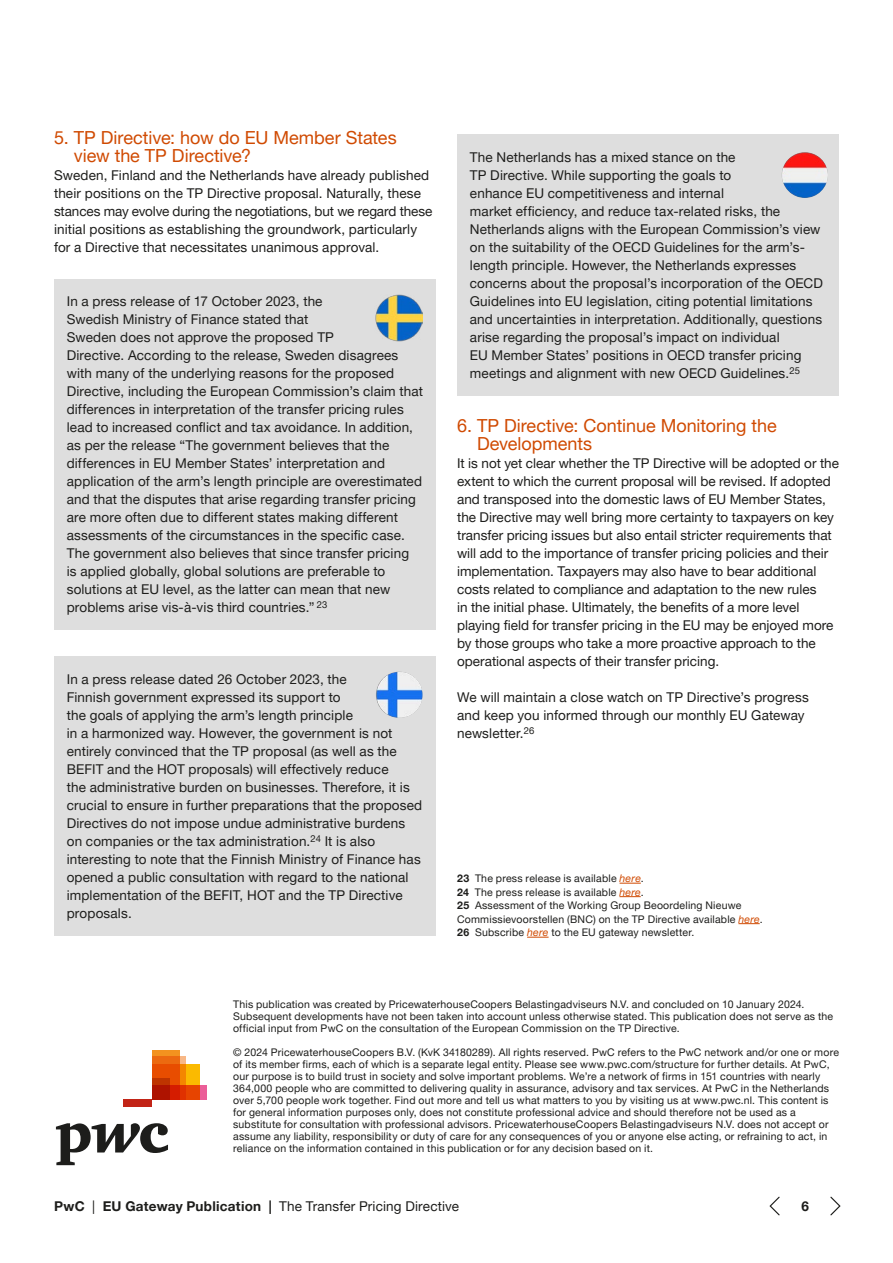
<style>
.page{position:relative;width:893px;height:1263px;background:#fff}
.page>*{position:absolute;margin:0;border:0;box-sizing:border-box;transform-origin:0 0}
.t1{font:18px/18px "Helvetica Neue LT Pro";color:#d04a02}
.t2{font:13.5px/18px "Helvetica Neue LT Pro";letter-spacing:.01em;color:#1d1d1b}
.t3{font:700 13.5px "Helvetica Neue LT Pro";color:#1d1d1b}
.t4{font:10.5px/12px "Helvetica Neue LT Pro";letter-spacing:.02em;color:#1d1d1b}
.s1{font-weight:700}
.s2{font-style:italic;color:#d04a02}
</style>
<div class="page">
<svg style="left:769px;top:1196px;width:11px;height:19px"></svg>
<svg style="left:830px;top:1196px;width:11px;height:19px"></svg>
<div style="left:54px;top:280px;width:382px;height:350px;background:#dedede"></div>
<div style="left:457px;top:135px;width:382px;height:261px;background:#dedede"></div>
<div style="left:54px;top:656px;width:382px;height:280px;background:#dedede"></div>
<svg style="left:124px;top:1056px;width:83px;height:44px"></svg>
<svg style="left:56px;top:1123px;width:112px;height:42px"></svg>
<div style="left:152px;top:1065px;width:48px;height:35px;background:#fbba00"></div>
<svg style="left:185px;top:1086px;width:22px;height:14px"></svg>
<svg style="left:180px;top:1056px;width:5px;height:44px"></svg>
<svg style="left:152px;top:1051px;width:28px;height:49px"></svg>
<svg style="left:152px;top:1079px;width:17px;height:21px"></svg>
<div style="left:124px;top:1100px;width:28px;height:7px;background:#c22417"></div>
<img style="left:782px;top:152px;width:46px;height:46px;border-radius:23px">
<img style="left:376px;top:672px;width:47px;height:46px;border-radius:23px">
<img style="left:375px;top:294px;width:47px;height:48px">
<svg style="left:620px;top:883px;width:21px;height:1px"></svg>
<svg style="left:619px;top:896px;width:22px;height:1px"></svg>
<svg style="left:738px;top:923px;width:22px;height:1px"></svg>
<svg style="left:527px;top:937px;width:22px;height:1px"></svg>
<h1 class="t1" style="left:74px;top:128px;width:324px;text-indent:-20px">5. TP Directive: how do EU Member States view the TP Directive?</h1>
<p class="t2" style="left:54px;top:166px;width:380px">Sweden, Finland and the Netherlands have already published their positions on the TP Directive proposal. Naturally, these stances may evolve during the negotiations, but we regard these initial positions as establishing the groundwork, particularly for a Directive that necessitates unanimous approval.</p>
<p class="t2" style="left:67px;top:292px;width:358px">In a press release of 17 October 2023, the<br>Swedish Ministry of Finance stated that<br>Sweden does not approve the proposed TP<br>Directive. According to the release, Sweden disagrees with many of the underlying reasons for the proposed Directive, including the European Commission’s claim that differences in interpretation of the transfer pricing rules lead to increased conflict and tax avoidance. In addition, as per the release “The government believes that the differences in EU Member States’ interpretation and application of the arm’s length principle are overestimated and that the disputes that arise regarding transfer pricing are more often due to different states making different assessments of the circumstances in the specific case.<br>The government also believes that since transfer pricing<br>is applied globally, global solutions are preferable to solutions at EU level, as the latter can mean that new problems arise vis-à-vis third countries.” <sup>23</sup></p>
<p class="t2" style="left:67px;top:670px;width:357px">In a press release dated 26 October 2023, the<br>Finnish government expressed its support to<br>the goals of applying the arm’s length principle<br>in a harmonized way. However, the government is not entirely convinced that the TP proposal (as well as the BEFIT and the HOT proposals) will effectively reduce<br>the administrative burden on businesses. Therefore, it is crucial to ensure in further preparations that the proposed Directives do not impose undue administrative burdens on companies or the tax administration.<sup>24</sup> It is also interesting to note that the Finnish Ministry of Finance has opened a public consultation with regard to the national implementation of the BEFIT, HOT and the TP Directive proposals.</p>
<p class="t2" style="left:470px;top:148px;width:355px">The Netherlands has a mixed stance on the<br>TP Directive. While supporting the goals to<br>enhance EU competitiveness and internal<br>market efficiency, and reduce tax-related risks, the Netherlands aligns with the European Commission’s view on the suitability of the OECD Guidelines for the arm’s&shy;length principle. However, the Netherlands expresses concerns about the proposal’s incorporation of the OECD Guidelines into EU legislation, citing potential limitations and uncertainties in interpretation. Additionally, questions arise regarding the proposal’s impact on individual<br>EU Member States’ positions in OECD transfer pricing meetings and alignment with new OECD Guidelines.<sup>25</sup></p>
<h1 class="t1" style="left:477px;top:416px;width:301px;text-indent:-20px">6. TP Directive: Continue Monitoring the<br>Developments</h1>
<p class="t2" style="left:457px;top:454px;width:383px">It is not yet clear whether the TP Directive will be adopted or the extent to which the current proposal will be revised. If adopted and transposed into the domestic laws of EU Member States, the Directive may well bring more certainty to taxpayers on key transfer pricing issues but also entail stricter requirements that will add to the importance of transfer pricing policies and their implementation. Taxpayers may also have to bear additional costs related to compliance and adaptation to the new rules<br>in the initial phase. Ultimately, the benefits of a more level playing field for transfer pricing in the EU may be enjoyed more by those groups who take a more proactive approach to the operational aspects of their transfer pricing.</p>
<p class="t2" style="left:457px;top:688px;width:353px">We will maintain a close watch on TP Directive’s progress and keep you informed through our monthly EU Gateway newsletter.<sup>26</sup></p>
<p class="t4" style="left:457px;top:871px;width:307px;line-height:13.5px"><span class="s1">23</span> The press release is available <span class="s2">here</span>.<br><span class="s1">24</span> The press release is available <span class="s2">here</span>.<br><span class="s1">25</span> Assessment of the Working Group Beoordeling Nieuwe Commissievoorstellen (BNC) on the TP Directive available <span class="s2">here</span>.<br><span class="s1">26</span> Subscribe <span class="s2">here</span> to the EU gateway newsletter.</p>
<p class="t4" style="left:233px;top:998px;width:602px">This publication was created by PricewaterhouseCoopers Belastingadviseurs N.V. and concluded on 10 January 2024.<br>Subsequent developments have not been taken into account unless otherwise stated. This publication does not serve as the official input from PwC on the consultation of the European Commission on the TP Directive.</p>
<p class="t4" style="left:233px;top:1046px;width:607px">© 2024 PricewaterhouseCoopers B.V. (KvK 34180289). All rights reserved. PwC refers to the PwC network and/or one or more of its member firms, each of which is a separate legal entity. Please see www.pwc.com/structure for further details. At PwC, our purpose is to build trust in society and solve important problems. We’re a network of firms in 151 countries with nearly 364,000 people who are committed to delivering quality in assurance, advisory and tax services. At PwC in the Netherlands over 5,700 people work together. Find out more and tell us what matters to you by visiting us at www.pwc.nl. This content is for general information purposes only, does not constitute professional advice and should therefore not be used as a substitute for consultation with professional advisors. PricewaterhouseCoopers Belastingadviseurs N.V. does not accept or assume any liability, responsibility or duty of care for any consequences of you or anyone else acting, or refraining to act, in reliance on the information contained in this publication or for any decision based on it.</p>
<p class="t2" style="left:54px;top:1197px;width:407px"><span class="s1">PwC</span> | <span class="s1">EU Gateway Publication |</span> The Transfer Pricing Directive</p>
<p class="t3" style="left:802px;top:1198px;width:9px">6</p>
</div>
